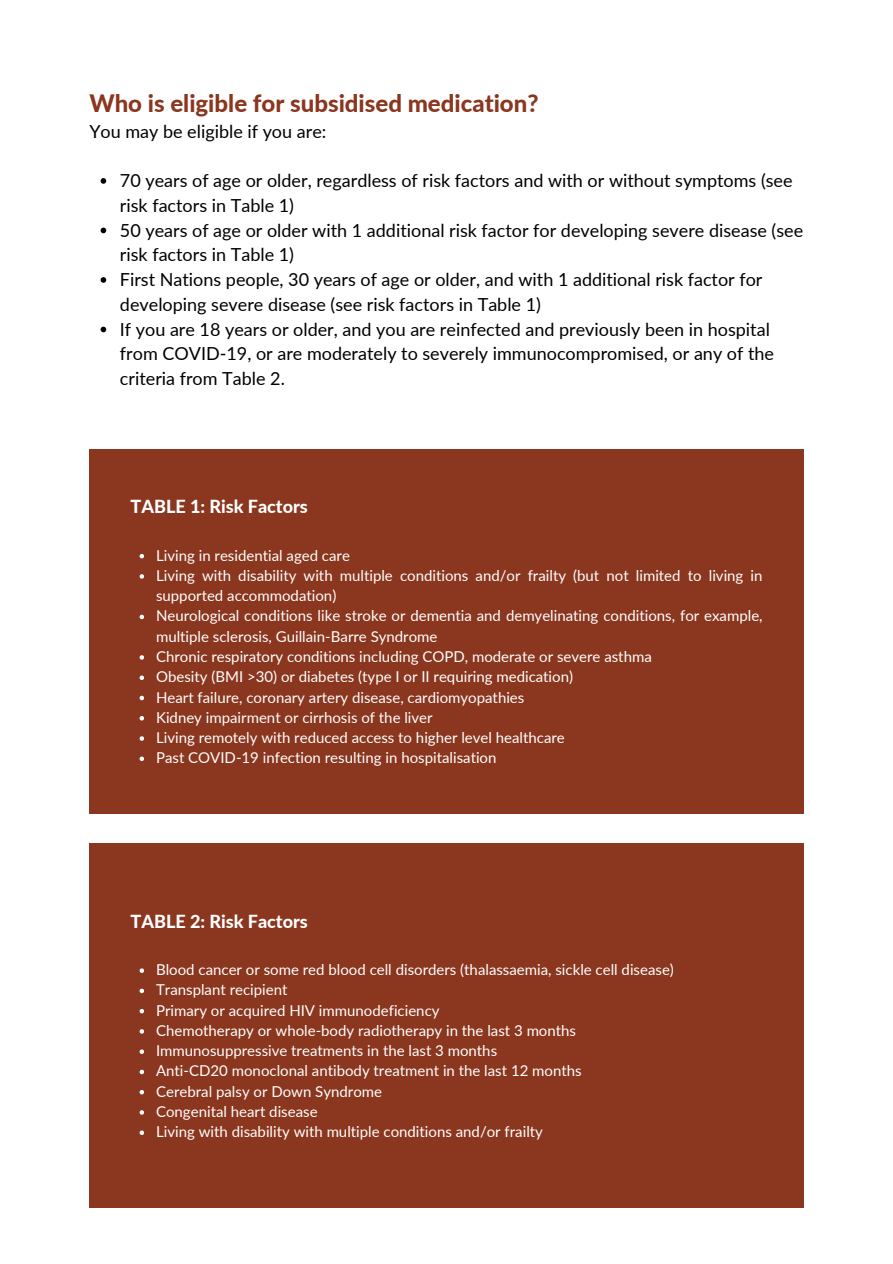
<style>
.page{position:relative;width:893px;height:1264px;background:#fff}
.page>*{position:absolute;margin:0;border:0;box-sizing:border-box;transform-origin:0 0}
.t1{font:800 24px "Lato";color:#8b361e}
.t2{font:18px/24.8px "Lato";color:#000}
.t3{font:800 18px "Lato";color:#fff}
.t4{font:15px/20.2px "Lato";color:#fff}
</style>
<div class="page">
<div style="left:89px;top:449px;width:715px;height:365px;background:#8b361e"></div>
<svg style="left:101px;top:178px;width:5px;height:6px"></svg>
<svg style="left:101px;top:228px;width:5px;height:5px"></svg>
<svg style="left:101px;top:277px;width:5px;height:6px"></svg>
<svg style="left:101px;top:327px;width:5px;height:5px"></svg>
<svg style="left:139px;top:554px;width:5px;height:4px"></svg>
<svg style="left:139px;top:574px;width:5px;height:4px"></svg>
<svg style="left:139px;top:614px;width:5px;height:5px"></svg>
<svg style="left:139px;top:655px;width:5px;height:4px"></svg>
<svg style="left:139px;top:675px;width:5px;height:5px"></svg>
<svg style="left:139px;top:695px;width:5px;height:5px"></svg>
<svg style="left:139px;top:716px;width:5px;height:4px"></svg>
<svg style="left:139px;top:736px;width:5px;height:4px"></svg>
<svg style="left:139px;top:756px;width:5px;height:5px"></svg>
<div style="left:89px;top:843px;width:715px;height:365px;background:#8b361e"></div>
<svg style="left:139px;top:968px;width:5px;height:4px"></svg>
<svg style="left:139px;top:988px;width:5px;height:5px"></svg>
<svg style="left:139px;top:1009px;width:5px;height:4px"></svg>
<svg style="left:139px;top:1029px;width:5px;height:4px"></svg>
<svg style="left:139px;top:1049px;width:5px;height:4px"></svg>
<svg style="left:139px;top:1069px;width:5px;height:5px"></svg>
<svg style="left:139px;top:1090px;width:5px;height:4px"></svg>
<svg style="left:139px;top:1110px;width:5px;height:4px"></svg>
<svg style="left:139px;top:1130px;width:5px;height:4px"></svg>
<p class="t1" style="left:89px;top:88px;width:450px">Who is eligible for subsidised medication?</p>
<p class="t2" style="left:89px;top:118px;width:238px">You may be eligible if you are:</p>
<p class="t2" style="left:120px;top:168px;width:674px">70 years of age or older, regardless of risk factors and with or without symptoms (see risk factors in Table 1)</p>
<p class="t2" style="left:120px;top:217px;width:684px">50 years of age or older with 1 additional risk factor for developing severe disease (see risk factors in Table 1)</p>
<p class="t2" style="left:120px;top:267px;width:644px">First Nations people, 30 years of age or older, and with 1 additional risk factor for developing severe disease (see risk factors in Table 1)</p>
<p class="t2" style="left:120px;top:316px;width:655px">If you are 18 years or older, and you are reinfected and previously been in hospital from COVID-19, or are moderately to severely immunocompromised, or any of the criteria from Table 2.</p>
<p class="t3" style="left:130px;top:495px;width:179px">TABLE 1: Risk Factors</p>
<p class="t4" style="left:156px;top:544px;width:195px">Living in residential aged care</p>
<p class="t4" style="left:156px;top:565px;width:608px">Living with disability with multiple conditions and/or frailty (but not limited to living in supported accommodation)</p>
<p class="t4" style="left:156px;top:605px;width:608px">Neurological conditions like stroke or dementia and demyelinating conditions, for example, multiple sclerosis, Guillain-Barre Syndrome</p>
<p class="t4" style="left:156px;top:646px;width:497px">Chronic respiratory conditions including COPD, moderate or severe asthma</p>
<p class="t4" style="left:156px;top:666px;width:418px">Obesity (BMI &gt;30) or diabetes (type I or II requiring medication)</p>
<p class="t4" style="left:156px;top:686px;width:370px">Heart failure, coronary artery disease, cardiomyopathies</p>
<p class="t4" style="left:156px;top:706px;width:278px">Kidney impairment or cirrhosis of the liver</p>
<p class="t4" style="left:156px;top:727px;width:410px">Living remotely with reduced access to higher level healthcare</p>
<p class="t4" style="left:156px;top:747px;width:342px">Past COVID-19 infection resulting in hospitalisation</p>
<p class="t3" style="left:130px;top:910px;width:179px">TABLE 2: Risk Factors</p>
<p class="t4" style="left:156px;top:959px;width:519px">Blood cancer or some red blood cell disorders (thalassaemia, sickle cell disease)</p>
<p class="t4" style="left:156px;top:979px;width:133px">Transplant recipient</p>
<p class="t4" style="left:156px;top:999px;width:285px">Primary or acquired HIV immunodeficiency</p>
<p class="t4" style="left:156px;top:1019px;width:421px">Chemotherapy or whole-body radiotherapy in the last 3 months</p>
<p class="t4" style="left:156px;top:1040px;width:342px">Immunosuppressive treatments in the last 3 months</p>
<p class="t4" style="left:156px;top:1060px;width:427px">Anti-CD20 monoclonal antibody treatment in the last 12 months</p>
<p class="t4" style="left:156px;top:1080px;width:227px">Cerebral palsy or Down Syndrome</p>
<p class="t4" style="left:156px;top:1100px;width:163px">Congenital heart disease</p>
<p class="t4" style="left:156px;top:1121px;width:388px">Living with disability with multiple conditions and/or frailty</p>
</div>
